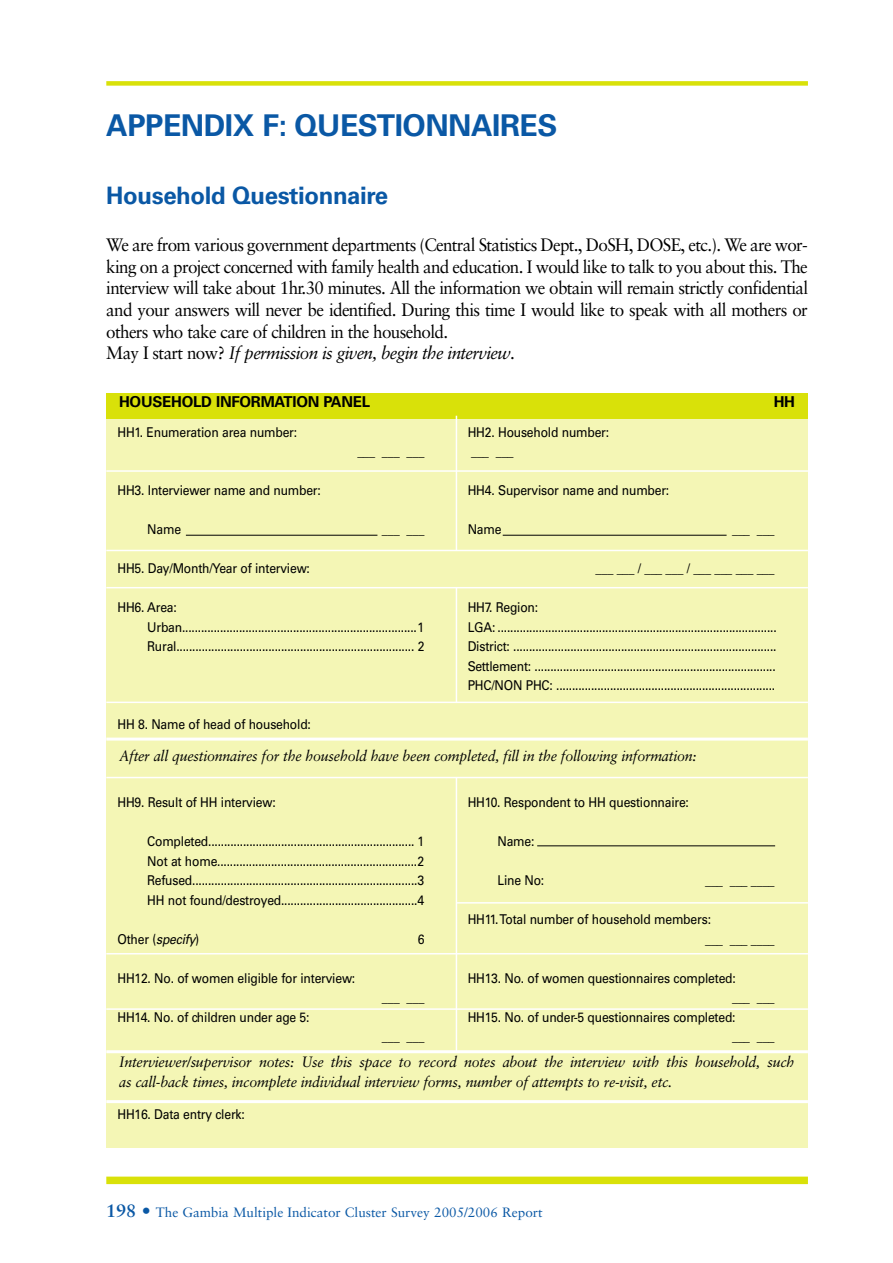
<style>
.page{position:relative;width:893px;height:1263px;background:#fff}
.page>*{position:absolute;margin:0;border:0;box-sizing:border-box;transform-origin:0 0}
.t1{font:700 30px "Univers";letter-spacing:-.015em;color:#0a58a5}
.t2{font:700 24px "Univers";letter-spacing:-.015em;color:#0a58a5}
.t3{font:18px/21.6px "Sabon";letter-spacing:-.04em;color:#000;scale:.95 1}
.t4{font:italic 15px/19.5px "Sabon";letter-spacing:-.015em;color:#000;scale:.95 1}
.t5{font:700 15px "Univers";letter-spacing:-.015em;color:#000}
.t6{font:13.5px/19.5px "Univers";letter-spacing:-.015em;color:#000;scale:.9 1}
.t7{font:13.5px "Sabon";color:#0a58a5}
.s1{font-style:italic}
.s2{font-weight:700;font-size:18px}
</style>
<div class="page">
<div style="left:106px;top:81px;width:702px;height:5px;background:#d9e109"></div>
<div style="left:106px;top:1176px;width:702px;height:8px;background:#d9e109"></div>
<div style="left:106px;top:396px;width:702px;height:752px;background:#f4f6b5"></div>
<div style="left:106px;top:393px;width:702px;height:26px;background:#d9e109"></div>
<hr style="left:106px;top:470px;width:702px;height:2px;background:#fff">
<hr style="left:106px;top:550px;width:702px;height:1px;background:#fff">
<hr style="left:106px;top:587px;width:702px;height:1px;background:#fff">
<hr style="left:106px;top:702px;width:702px;height:1px;background:#fff">
<hr style="left:106px;top:953px;width:702px;height:1px;background:#fff">
<hr style="left:456px;top:902px;width:352px;height:1px;background:#fff">
<hr style="left:106px;top:1008px;width:702px;height:2px;background:#fff">
<hr style="left:106px;top:1100px;width:702px;height:3px;background:#fff">
<hr style="left:106px;top:1050px;width:702px;height:3px;background:#fff">
<hr style="left:106px;top:777px;width:702px;height:1px;background:#fff">
<hr style="left:106px;top:737px;width:702px;height:3px;background:#fff">
<hr style="left:456px;top:416px;width:1px;height:135px;background:#fff">
<hr style="left:456px;top:587px;width:1px;height:115px;background:#fff">
<hr style="left:456px;top:777px;width:1px;height:274px;background:#fff">
<hr style="left:186px;top:535px;width:191px;height:1px;background:#000">
<hr style="left:503px;top:535px;width:224px;height:1px;background:#000">
<hr style="left:537px;top:845px;width:238px;height:1px;background:#000">
<h1 class="t1" style="left:106px;top:115px;width:453px">APPENDIX F: QUESTIONNAIRES</h1>
<h2 class="t2" style="left:106px;top:187px;width:283px">Household Questionnaire</h2>
<p class="t3" style="left:106px;top:235px;width:740px">We are from various government departments (Central Statistics Dept., DoSH, DOSE, etc.). We are wor&shy;king on a project concerned with family health and education. I would like to talk to you about this. The interview will take about 1hr.30 minutes. All the information we obtain will remain strictly confidential and your answers will never be identified. During this time I would like to speak with all mothers or others who take care of children in the household.<br>May I start now? <span class="s1">If permission is given, begin the interview</span>.</p>
<p class="t5" style="left:119px;top:396px;width:253px">HOUSEHOLD INFORMATION PANEL</p>
<p class="t5" style="left:774px;top:396px;width:23px">HH</p>
<p class="t6" style="left:117px;top:423px;width:201px">HH1. Enumeration area number:</p>
<p class="t6" style="left:117px;top:482px;width:227px">HH3. Interviewer name and number:</p>
<p class="t6" style="left:147px;top:521px;width:39px">Name</p>
<p class="t6" style="left:357px;top:443px;width:76px">___ ___ ___</p>
<p class="t6" style="left:382px;top:521px;width:49px">___ ___</p>
<p class="t6" style="left:117px;top:560px;width:215px">HH5. Day/Month/Year of interview:</p>
<p class="t6" style="left:147px;top:599px;width:309px;text-indent:-30px">HH6. Area:<br>Urban..........................................................................1<br>Rural........................................................................... 2</p>
<p class="t6" style="left:117px;top:716px;width:216px">HH 8. Name of head of household:</p>
<p class="t6" style="left:468px;top:423px;width:159px">HH2. Household number: ___ ___</p>
<p class="t6" style="left:468px;top:482px;width:225px">HH4. Supervisor name and number:</p>
<p class="t6" style="left:468px;top:521px;width:39px">Name</p>
<p class="t6" style="left:732px;top:521px;width:49px">___ ___</p>
<p class="t6" style="left:596px;top:560px;width:200px">___ ___ / ___ ___ / ___ ___ ___ ___</p>
<p class="t6" style="left:468px;top:599px;width:345px">HH7. Region:<br>LGA: ........................................................................................<br>District: ...................................................................................<br>Settlement: ............................................................................<br>PHC/NON PHC: .....................................................................</p>
<p class="t4" style="left:119px;top:747px;width:609px">After all questionnaires for the household have been completed, fill in the following information:</p>
<p class="t6" style="left:117px;top:794px;width:177px">HH9. Result of HH interview:</p>
<p class="t6" style="left:147px;top:833px;width:309px;text-align:justify">Completed................................................................. 1<br>Not at home...............................................................2<br>Refused.......................................................................3<br>HH not found/destroyed...........................................4</p>
<p class="t6" style="left:117px;top:930px;width:92px">Other (<span class="s1">specify</span>)</p>
<p class="t6" style="left:418px;top:930px;width:9px">6</p>
<p class="t6" style="left:117px;top:969px;width:266px">HH12. No. of women eligible for interview:</p>
<p class="t6" style="left:382px;top:989px;width:49px">___ ___</p>
<p class="t6" style="left:117px;top:1008px;width:215px">HH14. No. of children under age 5:</p>
<p class="t6" style="left:382px;top:1028px;width:49px">___ ___</p>
<p class="t6" style="left:468px;top:794px;width:247px">HH10. Respondent to HH questionnaire:</p>
<p class="t6" style="left:497px;top:833px;width:43px">Name:</p>
<p class="t6" style="left:497px;top:872px;width:54px">Line No:</p>
<p class="t6" style="left:705px;top:872px;width:79px">___ ___ ____</p>
<p class="t6" style="left:705px;top:911px;width:79px;text-indent:-237px">HH11. Total number of household members:<br>___ ___ ____</p>
<p class="t6" style="left:468px;top:969px;width:299px">HH13. No. of women questionnaires completed:</p>
<p class="t6" style="left:732px;top:989px;width:49px">___ ___</p>
<p class="t6" style="left:468px;top:1008px;width:299px">HH15. No. of under-5 questionnaires completed:</p>
<p class="t6" style="left:732px;top:1028px;width:49px">___ ___</p>
<p class="t4" style="left:119px;top:1053px;width:712px">Interviewer/supervisor notes: Use this space to record notes about the interview with this household, such as call-back times, incomplete individual interview forms, number of attempts to re-visit, etc.</p>
<p class="t6" style="left:117px;top:1106px;width:143px">HH16. Data entry clerk:</p>
<p class="t7" style="left:106px;top:1206px;width:438px"><span class="s2">198 •</span> The Gambia Multiple Indicator Cluster Survey 2005/2006 Report</p>
</div>
